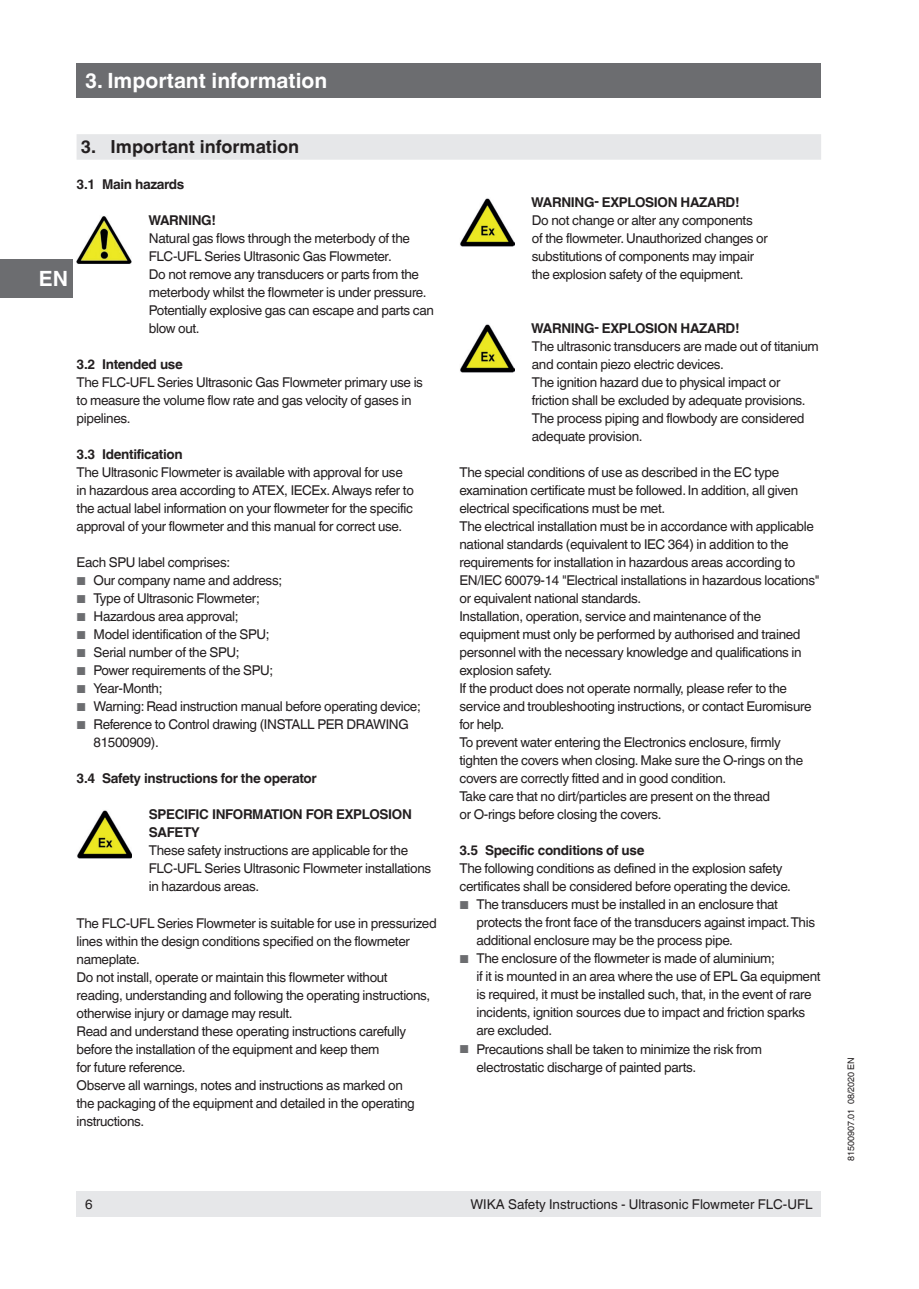
<style>
.page{position:relative;width:919px;height:1289px;background:#fff}
.page>*{position:absolute;margin:0;border:0;box-sizing:border-box;transform-origin:0 0}
.t1{font:700 21px "Helvetica World";color:#fff}
.t2{font:700 18px "Helvetica World";color:#231f20}
.t3{font:13.5px/18px "Helvetica World";letter-spacing:-.025em;color:#231f20}
.t4{font:700 13.5px/18px "Helvetica World";letter-spacing:-.025em;color:#231f20}
.t5{font:13.5px "Helvetica World";color:#231f20}
.t6{font:9px "Helvetica World";color:#231f20}
.s1{font-size:11.55px;color:#6c6d70}
</style>
<div class="page">
<div style="left:77px;top:1191px;width:744px;height:25px;background:#e6e7e9"></div>
<div style="left:77px;top:64px;width:744px;height:34px;background:#6c6d70"></div>
<div style="left:0;top:259px;width:72px;height:39px;background:#6c6d70"></div>
<img style="left:77px;top:216px;width:55px;height:48px">
<img style="left:77px;top:810px;width:55px;height:48px">
<img style="left:460px;top:198px;width:54px;height:48px">
<img style="left:460px;top:324px;width:54px;height:48px">
<div style="left:77px;top:134px;width:744px;height:26px;background:#e6e7e9"></div>
<h1 class="t1" style="left:85px;top:69px;width:244px">3. Important information</h1>
<h1 class="t1" style="left:39px;top:267px;width:31px">EN</h1>
<h2 class="t2" style="left:81px;top:136px;width:220px">3. Important information</h2>
<p class="t4" style="left:77px;top:175px;width:109px">3.1 Main hazards</p>
<p class="t4" style="left:148px;top:211px;width:69px">WARNING!</p>
<p class="t3" style="left:149px;top:229px;width:286px">Natural gas flows through the meterbody of the FLC-UFL Series Ultrasonic Gas Flowmeter.<br>Do not remove any transducers or parts from the meterbody whilst the flowmeter is under pressure.<br>Potentially explosive gas can escape and parts can blow out.</p>
<p class="t4" style="left:77px;top:355px;width:108px">3.2 Intended use</p>
<p class="t3" style="left:77px;top:373px;width:348px">The FLC-UFL Series Ultrasonic Gas Flowmeter primary use is to measure the volume flow rate and gas velocity of gases in pipelines.</p>
<p class="t4" style="left:77px;top:445px;width:108px">3.3 Identification</p>
<p class="t3" style="left:77px;top:463px;width:339px">The Ultrasonic Flowmeter is available with approval for use in hazardous area according to ATEX, IECEx. Always refer to the actual label information on your flowmeter for the specific approval of your flowmeter and this manual for correct use.</p>
<p class="t3" style="left:77px;top:553px;width:155px">Each SPU label comprises:</p>
<p class="t3" style="left:77px;top:571px;width:207px"><span class="s1">■</span> Our company name and address;</p>
<p class="t3" style="left:77px;top:589px;width:185px"><span class="s1">■</span> Type of Ultrasonic Flowmeter;</p>
<p class="t3" style="left:77px;top:607px;width:163px"><span class="s1">■</span> Hazardous area approval;</p>
<p class="t3" style="left:77px;top:625px;width:194px"><span class="s1">■</span> Model identification of the SPU;</p>
<p class="t3" style="left:77px;top:643px;width:164px"><span class="s1">■</span> Serial number of the SPU;</p>
<p class="t3" style="left:77px;top:661px;width:198px"><span class="s1">■</span> Power requirements of the SPU;</p>
<p class="t3" style="left:77px;top:679px;width:87px"><span class="s1">■</span> Year-Month;</p>
<p class="t3" style="left:77px;top:697px;width:346px"><span class="s1">■</span> Warning: Read instruction manual before operating device;</p>
<p class="t3" style="left:94px;top:715px;width:316px;text-indent:-17px"><span class="s1">■</span> Reference to Control drawing (INSTALL PER DRAWING<br>81500909).</p>
<p class="t4" style="left:77px;top:769px;width:242px">3.4 Safety instructions for the operator</p>
<p class="t4" style="left:149px;top:805px;width:264px">SPECIFIC INFORMATION FOR EXPLOSION<br>SAFETY</p>
<p class="t3" style="left:149px;top:841px;width:284px">These safety instructions are applicable for the<br>FLC-UFL Series Ultrasonic Flowmeter installations in hazardous areas.</p>
<p class="t3" style="left:77px;top:913px;width:361px">The FLC-UFL Series Flowmeter is suitable for use in pressurized lines within the design conditions specified on the flowmeter nameplate.<br>Do not install, operate or maintain this flowmeter without reading, understanding and following the operating instructions, otherwise injury or damage may result.<br>Read and understand these operating instructions carefully before the installation of the equipment and keep them<br>for future reference.<br>Observe all warnings, notes and instructions as marked on<br>the packaging of the equipment and detailed in the operating instructions.</p>
<p class="t4" style="left:531px;top:193px;width:210px">WARNING- EXPLOSION HAZARD!</p>
<p class="t3" style="left:531px;top:211px;width:237px">Do not change or alter any components<br>of the flowmeter. Unauthorized changes or substitutions of components may impair the explosion safety of the equipment.</p>
<p class="t4" style="left:531px;top:319px;width:210px">WARNING- EXPLOSION HAZARD!</p>
<p class="t3" style="left:531px;top:337px;width:288px">The ultrasonic transducers are made out of titanium and contain piezo electric devices.<br>The ignition hazard due to physical impact or friction shall be excluded by adequate provisions.<br>The process piping and flowbody are considered adequate provision.</p>
<p class="t3" style="left:459px;top:463px;width:361px">The special conditions of use as described in the EC type examination certificate must be followed. In addition, all given electrical specifications must be met.<br>The electrical installation must be in accordance with applicable national standards (equivalent to IEC 364) in addition to the requirements for installation in hazardous areas according to EN/IEC 60079-14 "Electrical installations in hazardous locations" or equivalent national standards.<br>Installation, operation, service and maintenance of the equipment must only be performed by authorised and trained personnel with the necessary knowledge and qualifications in explosion safety.<br>If the product does not operate normally, please refer to the service and troubleshooting instructions, or contact Euromisure for help.<br>To prevent water entering the Electronics enclosure, firmly tighten the covers when closing. Make sure the O-rings on the covers are correctly fitted and in good condition.<br>Take care that no dirt/particles are present on the thread<br>or O-rings before closing the covers.</p>
<p class="t4" style="left:459px;top:841px;width:186px">3.5 Specific conditions of use</p>
<p class="t3" style="left:459px;top:859px;width:333px">The following conditions as defined in the explosion safety certificates shall be considered before operating the device.</p>
<p class="t3" style="left:476px;top:895px;width:340px;text-indent:-17px"><span class="s1">■</span> The transducers must be installed in an enclosure that protects the front face of the transducers against impact. This additional enclosure may be the process pipe.</p>
<p class="t3" style="left:476px;top:949px;width:345px;text-indent:-17px"><span class="s1">■</span> The enclosure of the flowmeter is made of aluminium;<br>if it is mounted in an area where the use of EPL Ga equipment is required, it must be installed such, that, in the event of rare incidents, ignition sources due to impact and friction sparks are excluded.</p>
<p class="t3" style="left:476px;top:1039px;width:287px;text-indent:-17px"><span class="s1">■</span> Precautions shall be taken to minimize the risk from electrostatic discharge of painted parts.</p>
<p class="t3" style="left:85px;top:1194px;width:9px">6</p>
<p class="t5" style="left:470px;top:1196px;width:344px">WIKA Safety Instructions - Ultrasonic Flowmeter FLC-UFL</p>
<p class="t6" style="left:845px;top:1161px;width:106px;rotate:-90deg">81500907.01 08/2020 EN</p>
</div>
